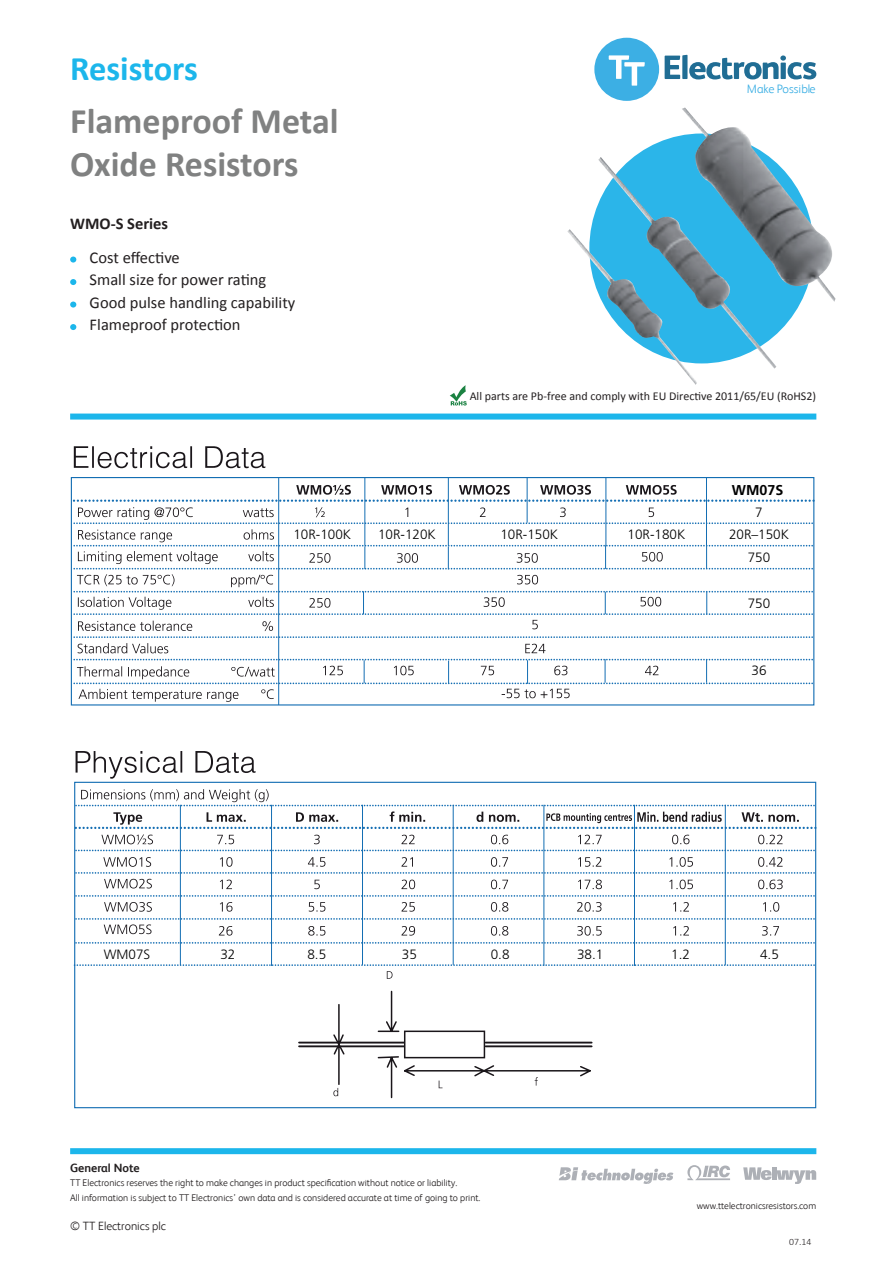
<style>
.page{position:relative;width:893px;height:1263px;background:#fff}
.page>*{position:absolute;margin:0;border:0;box-sizing:border-box;transform-origin:0 0}
.t1{font:700 36px/43.2px "Calibri";color:#808181}
.t2{font:700 34.5px "Calibri";letter-spacing:-.005em;color:#1cb6eb}
.t3{font:16.5px/22.5px "Calibri";color:#231f20}
.t4{font:700 16.5px "Calibri";color:#231f20}
.t5{font:700 14.25px "Frutiger";color:#000}
.t6{font:300 13.5px/21.5px "Frutiger";color:#000;text-align:center}
.t7{font:300 12.3px "FS Albert";color:#3cafe4}
.t8{font:12px "Calibri";color:#231f20}
.t9{font:300 12px "FS Albert";color:#231f20}
.t10{font:700 12px "FS Albert";color:#231f20}
.t11{font:300 9.75px/14.4px "FS Albert";color:#231f20}
.t12{font:300 9.75px "Calibri";color:#231f20}
.t13{font:300 9.6px "FS Albert";color:#231f20}
</style>
<div class="page">
<svg style="left:70px;top:257px;width:6px;height:6px"></svg>
<svg style="left:70px;top:279px;width:6px;height:6px"></svg>
<svg style="left:70px;top:302px;width:6px;height:6px"></svg>
<svg style="left:70px;top:324px;width:6px;height:6px"></svg>
<hr style="left:299px;top:1045px;width:106px;height:2px;background:#1a161a">
<hr style="left:299px;top:1042px;width:106px;height:1px;background:#1a161a">
<svg style="left:332px;top:990px;width:261px;height:109px"></svg>
<div style="left:405px;top:1031px;width:79px;height:27px;background:#fff"></div>
<div style="left:404px;top:1030px;width:81px;height:28px;border:2px solid #1a161a"></div>
<hr style="left:486px;top:1045px;width:106px;height:2px;background:#1a161a">
<hr style="left:486px;top:1042px;width:106px;height:1px;background:#1a161a">
<svg style="left:76px;top:850px;width:738px;height:1px"></svg>
<hr style="left:453px;top:805px;width:1px;height:160px;background:#146eb3">
<hr style="left:543px;top:805px;width:1px;height:161px;background:#146eb3">
<hr style="left:725px;top:805px;width:1px;height:160px;background:#146eb3">
<hr style="left:362px;top:805px;width:1px;height:160px;background:#146eb3">
<hr style="left:634px;top:805px;width:1px;height:161px;background:#146eb3">
<hr style="left:271px;top:805px;width:1px;height:161px;background:#146eb3">
<hr style="left:180px;top:805px;width:1px;height:160px;background:#146eb3">
<svg style="left:76px;top:857px;width:738px;height:32px"></svg>
<svg style="left:76px;top:895px;width:738px;height:17px"></svg>
<svg style="left:76px;top:918px;width:738px;height:17px"></svg>
<svg style="left:76px;top:789px;width:738px;height:55px"></svg>
<svg style="left:75px;top:942px;width:740px;height:2px"></svg>
<svg style="left:76px;top:751px;width:180px;height:28px"></svg>
<div style="left:71px;top:477px;width:743px;height:228px;border:1px solid #146eb3"></div>
<hr style="left:278px;top:478px;width:1px;height:227px;background:#146eb3">
<hr style="left:448px;top:478px;width:1px;height:68px;background:#146eb3">
<hr style="left:527px;top:478px;width:1px;height:45px;background:#146eb3">
<hr style="left:706px;top:478px;width:1px;height:67px;background:#146eb3">
<hr style="left:605px;top:478px;width:1px;height:68px;background:#146eb3">
<hr style="left:364px;top:478px;width:1px;height:68px;background:#146eb3">
<svg style="left:73px;top:659px;width:740px;height:43px"></svg>
<svg style="left:73px;top:485px;width:742px;height:168px"></svg>
<svg style="left:74px;top:446px;width:191px;height:22px"></svg>
<svg style="left:74px;top:964px;width:741px;height:15px"></svg>
<img style="left:567px;top:108px;width:269px;height:277px">
<svg style="left:665px;top:55px;width:151px;height:24px"></svg>
<div style="left:594px;top:38px;width:65px;height:63px;background:#3cafe4;border-radius:50%"></div>
<svg style="left:609px;top:55px;width:36px;height:31px"></svg>
<div style="left:70px;top:414px;width:746px;height:6px;background:#1cb6eb"></div>
<div style="left:70px;top:1148px;width:746px;height:6px;background:#1cb6eb"></div>
<svg style="left:559px;top:1167px;width:114px;height:17px"></svg>
<svg style="left:687px;top:1165px;width:43px;height:15px"></svg>
<svg style="left:743px;top:1167px;width:73px;height:17px"></svg>
<svg style="left:450px;top:385px;width:17px;height:20px"></svg>
<h2 class="t2" style="left:70px;top:46px;width:129px">Resistors</h2>
<h1 class="t1" style="left:70px;top:99px;width:270px">Flameproof Metal<br>Oxide Resistors</h1>
<h3 class="t4" style="left:70px;top:212px;width:100px">WMO-S Series</h3>
<h3 class="t3" style="left:90px;top:246px;width:207px">Cost effective<br>Small size for power rating<br>Good pulse handling capability<br>Flameproof protection</h3>
<p class="t7" style="left:747px;top:82px;width:70px">Make Possible</p>
<p class="t8" style="left:470px;top:388px;width:348px">All parts are Pb-free and comply with EU Directive 2011/65/EU (RoHS2)</p>
<h3 class="t6" style="left:293px;top:523px;width:59px">10R-100K</h3>
<h3 class="t6" style="left:378px;top:523px;width:59px">10R-120K</h3>
<h3 class="t6" style="left:500px;top:523px;width:59px">10R-150K</h3>
<h3 class="t6" style="left:628px;top:523px;width:59px">10R-180K</h3>
<h3 class="t5" style="left:732px;top:482px;width:53px">WM07S</h3>
<h3 class="t6" style="left:729px;top:502px;width:62px">7<br>20R–150K</h3>
<h3 class="t6" style="left:748px;top:546px;width:24px">750</h3>
<h3 class="t6" style="left:748px;top:593px;width:24px">750</h3>
<h3 class="t6" style="left:751px;top:660px;width:17px">36</h3>
<h3 class="t6" style="left:104px;top:943px;width:48px">WM07S</h3>
<h3 class="t6" style="left:220px;top:943px;width:17px">32</h3>
<h3 class="t6" style="left:307px;top:943px;width:20px">8.5</h3>
<h3 class="t6" style="left:402px;top:943px;width:17px">35</h3>
<h3 class="t6" style="left:491px;top:943px;width:20px">0.8</h3>
<h3 class="t6" style="left:577px;top:943px;width:28px">38.1</h3>
<h3 class="t6" style="left:671px;top:943px;width:20px">1.2</h3>
<h3 class="t6" style="left:760px;top:943px;width:20px">4.5</h3>
<p class="t10" style="left:70px;top:1161px;width:71px">General Note</p>
<p class="t11" style="left:70px;top:1176px;width:412px">TT Electronics reserves the right to make changes in product specification without notice or liability.<br>All information is subject to TT Electronics’ own data and is considered accurate at time of going to print.</p>
<p class="t9" style="left:70px;top:1218px;width:97px">© TT Electronics plc</p>
<p class="t13" style="left:697px;top:1200px;width:121px">www.ttelectronicsresistors.com</p>
<p class="t12" style="left:789px;top:1235px;width:24px">07.14</p>
</div>
